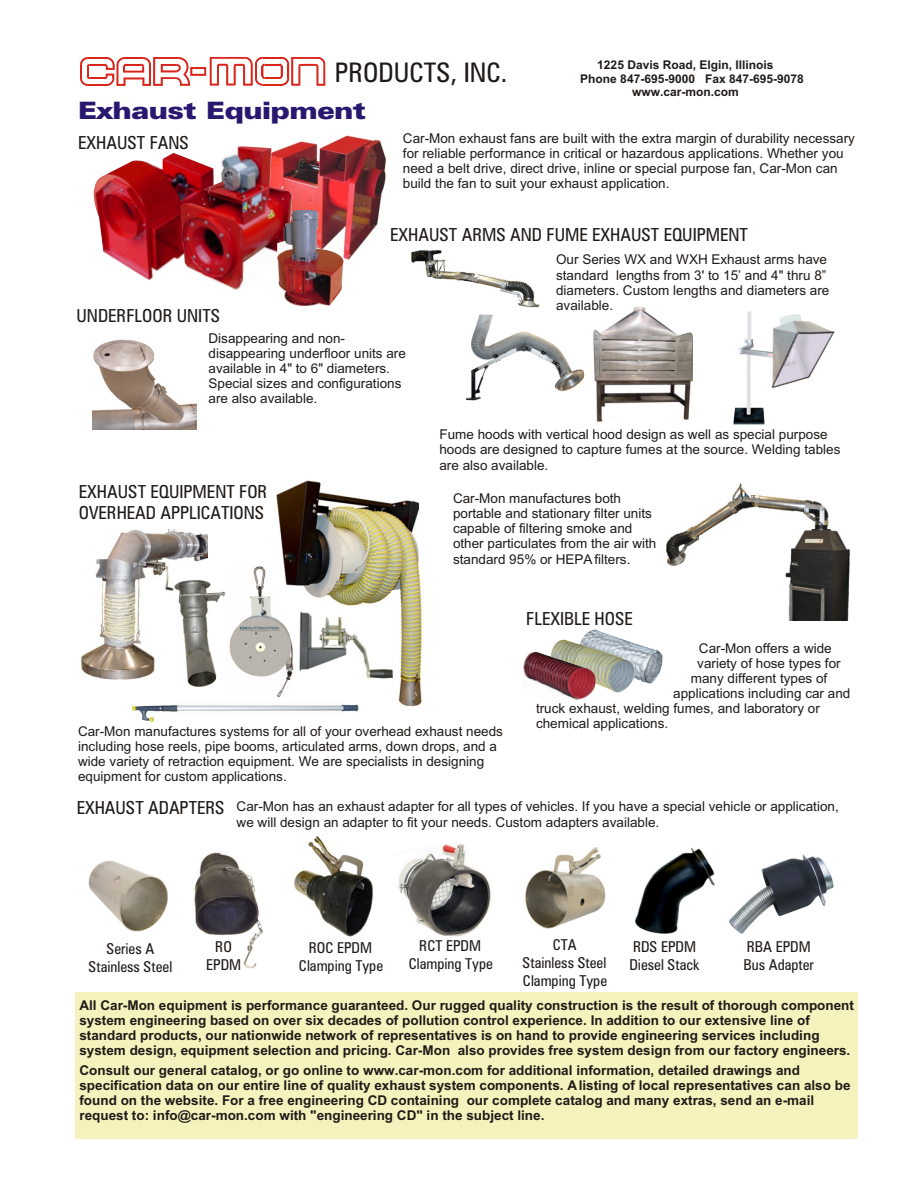
<style>
.page{position:relative;width:918px;height:1188px;background:#fff}
.page>*{position:absolute;margin:0;border:0;box-sizing:border-box;transform-origin:0 0}
.t1{font:27px "Zurich Cn BT";color:#1f1a17}
.t2{font:24px "Zurich U Blk Ex BT";color:#291770}
.t3{font:18px/21.6px "Zurich Cn BT";color:#1f1a17}
.t4{font:15px/18px "Zurich Cn BT";color:#1f1a17;text-align:center}
.t5{font:13.5px/15.1px "Arial";color:#1f1a17}
.t6{font:700 13.5px/15.1px "Arial";color:#1f1a17}
.t7{font:700 12px "Arial";color:#1f1a17}
</style>
<div class="page">
<div style="left:76px;top:992px;width:782px;height:147px;background:#f5f2bd"></div>
<svg style="left:80px;top:57px;width:245px;height:29px"></svg>
<img style="left:93px;top:153px;width:88px;height:128px">
<img style="left:194px;top:852px;width:69px;height:117px">
<img style="left:294px;top:836px;width:79px;height:100px">
<img style="left:89px;top:860px;width:79px;height:71px">
<img style="left:525px;top:847px;width:81px;height:82px">
<img style="left:398px;top:844px;width:93px;height:93px">
<img style="left:131px;top:705px;width:228px;height:17px">
<img style="left:273px;top:480px;width:150px;height:228px">
<img style="left:288px;top:135px;width:99px;height:125px">
<img style="left:181px;top:146px;width:111px;height:144px">
<img style="left:277px;top:210px;width:67px;height:96px">
<img style="left:593px;top:307px;width:100px;height:115px">
<img style="left:733px;top:311px;width:102px;height:114px">
<img style="left:465px;top:315px;width:120px;height:86px">
<img style="left:80px;top:530px;width:128px;height:150px">
<img style="left:168px;top:575px;width:58px;height:112px">
<img style="left:229px;top:566px;width:64px;height:131px">
<img style="left:635px;top:848px;width:80px;height:85px">
<img style="left:729px;top:854px;width:105px;height:79px">
<img style="left:92px;top:336px;width:105px;height:94px">
<img style="left:582px;top:629px;width:81px;height:55px">
<img style="left:551px;top:639px;width:89px;height:54px">
<img style="left:523px;top:651px;width:76px;height:49px">
<img style="left:412px;top:251px;width:128px;height:57px">
<img style="left:666px;top:484px;width:184px;height:136px">
<h1 class="t1" style="left:335px;top:61px;width:174px">PRODUCTS, INC.</h1>
<p class="t7" style="left:597px;top:60px;width:178px">1225 Davis Road, Elgin, Illinois</p>
<p class="t7" style="left:580px;top:74px;width:225px">Phone 847-695-9000 Fax 847-695-9078</p>
<p class="t7" style="left:632px;top:87px;width:108px">www.car-mon.com</p>
<h2 class="t2" style="left:78px;top:101px;width:289px">Exhaust Equipment</h2>
<h3 class="t3" style="left:78px;top:134px;width:112px">EXHAUST FANS</h3>
<p class="t5" style="left:403px;top:132px;width:453px">Car-Mon exhaust fans are built with the extra margin of durability necessary for reliable performance in critical or hazardous applications. Whether you need a belt drive, direct drive, inline or special purpose fan, Car-Mon can build the fan to suit your exhaust application.</p>
<h3 class="t3" style="left:390px;top:226px;width:359px">EXHAUST ARMS AND FUME EXHAUST EQUIPMENT</h3>
<p class="t5" style="left:556px;top:253px;width:275px">Our Series WX and WXH Exhaust arms have standard lengths from 3' to 15’ and 4" thru 8” diameters. Custom lengths and diameters are available.</p>
<h3 class="t3" style="left:77px;top:307px;width:145px">UNDERFLOOR UNITS</h3>
<p class="t5" style="left:208px;top:332px;width:199px">Disappearing and non&shy;disappearing underfloor units are available in 4" to 6" diameters.<br>Special sizes and configurations are also available.</p>
<h3 class="t3" style="left:79px;top:482px;width:190px">EXHAUST EQUIPMENT FOR<br>OVERHEAD APPLICATIONS</h3>
<p class="t5" style="left:439px;top:428px;width:402px">Fume hoods with vertical hood design as well as special purpose hoods are designed to capture fumes at the source. Welding tables are also available.</p>
<p class="t5" style="left:453px;top:492px;width:205px">Car-Mon manufactures both portable and stationary filter units capable of filtering smoke and other particulates from the air with standard 95% or HEPA filters.</p>
<h3 class="t3" style="left:526px;top:610px;width:108px">FLEXIBLE HOSE</h3>
<p class="t5" style="left:78px;top:725px;width:426px">Car-Mon manufactures systems for all of your overhead exhaust needs including hose reels, pipe booms, articulated arms, down drops, and a wide variety of retraction equipment. We are specialists in designing equipment for custom applications.</p>
<p class="t5" style="left:699px;top:642px;width:134px">Car-Mon offers a wide</p>
<p class="t5" style="left:697px;top:657px;width:145px">variety of hose types for</p>
<p class="t5" style="left:691px;top:672px;width:138px">many different types of</p>
<p class="t5" style="left:673px;top:687px;width:179px">applications including car and</p>
<p class="t5" style="left:536px;top:702px;width:285px">truck exhaust, welding fumes, and laboratory or</p>
<p class="t5" style="left:536px;top:717px;width:134px">chemical applications.</p>
<h3 class="t3" style="left:77px;top:799px;width:150px">EXHAUST ADAPTERS</h3>
<p class="t5" style="left:237px;top:800px;width:604px">Car-Mon has an exhaust adapter for all types of vehicles. If you have a special vehicle or application, we will design an adapter to fit your needs. Custom adapters available.</p>
<p class="t4" style="left:88px;top:941px;width:85px">Series A<br>Stainless Steel</p>
<p class="t4" style="left:206px;top:939px;width:36px">RO<br>EPDM</p>
<p class="t4" style="left:299px;top:940px;width:86px">ROC EPDM<br>Clamping Type</p>
<p class="t4" style="left:523px;top:937px;width:86px">CTA<br>Stainless Steel<br>Clamping Type</p>
<p class="t4" style="left:409px;top:938px;width:86px">RCT EPDM<br>Clamping Type</p>
<p class="t4" style="left:629px;top:939px;width:72px;text-align:left">RDS EPDM<br>Diesel Stack</p>
<p class="t4" style="left:744px;top:940px;width:72px;text-align:left">RBA EPDM<br>Bus Adapter</p>
<p class="t6" style="left:79px;top:999px;width:776px">All Car-Mon equipment is performance guaranteed. Our rugged quality construction is the result of thorough component system engineering based on over six decades of pollution control experience. In addition to our extensive line of standard products, our nationwide network of representatives is on hand to provide engineering services including system design, equipment selection and pricing. Car-Mon also provides free system design from our factory engineers.</p>
<p class="t6" style="left:79px;top:1064px;width:773px">Consult our general catalog, or go online to www.car-mon.com for additional information, detailed drawings and specification data on our entire line of quality exhaust system components. A listing of local representatives can also be found on the website. For a free engineering CD containing our complete catalog and many extras, send an e-mail request to: info@car-mon.com with "engineering CD" in the subject line.</p>
</div>
